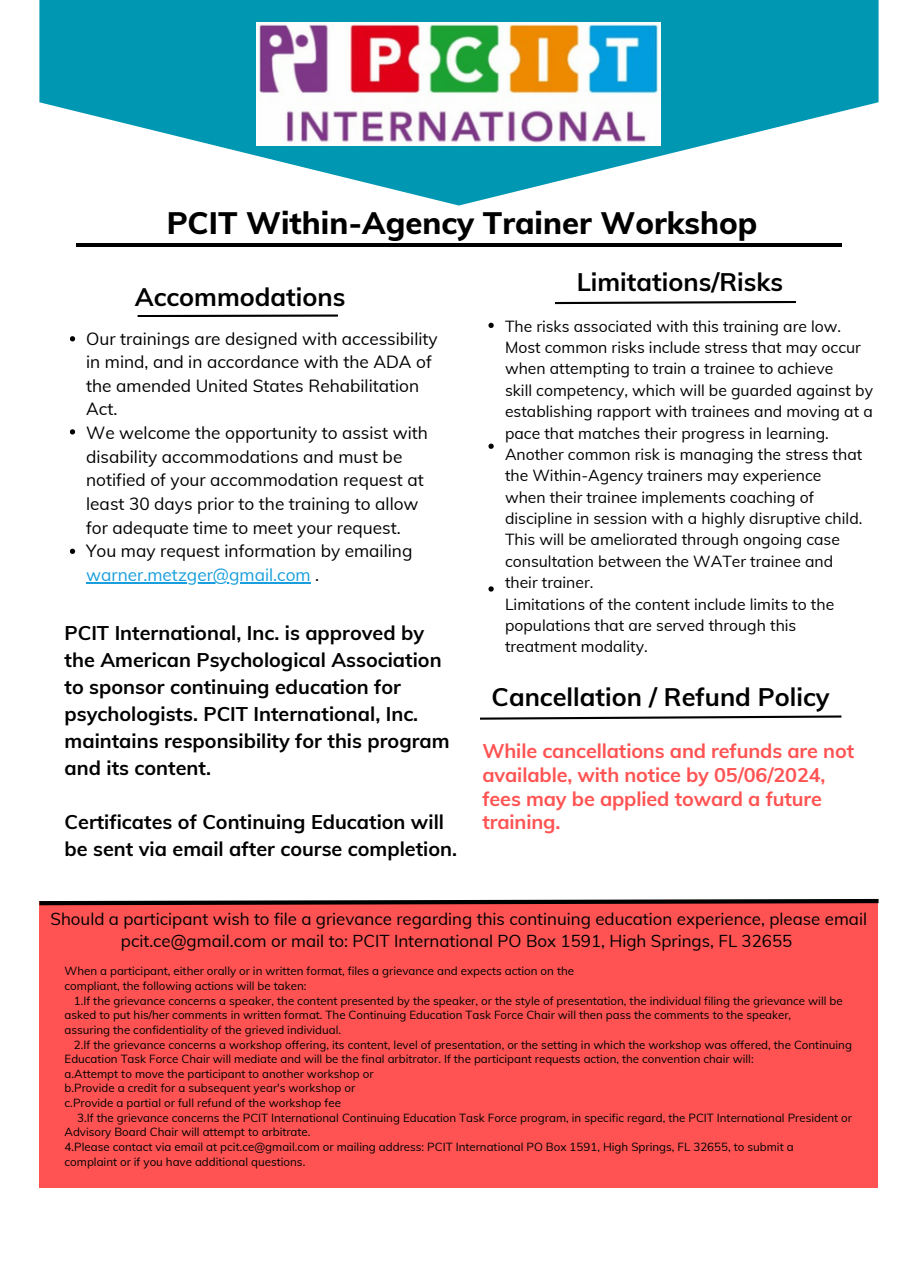
<style>
.page{position:relative;width:918px;height:1263px;background:#fff}
.page>*{position:absolute;margin:0;border:0;box-sizing:border-box;transform-origin:0 0}
.t1{font:800 31.05px "Muli";color:#000}
.t2{font:700 25.35px "Muli";color:#000}
.t3{font:700 19.8px/27px "Muli";color:#000}
.t4{font:700 19.8px/23.7px "Muli";letter-spacing:-.005em;color:#ff5353}
.t5{font:17.25px/23.7px "Muli";color:#000}
.t6{font:16.95px/22.5px "Muli";color:#000;text-align:center}
.t7{font:15.75px/21.3px "Muli";color:#000}
.t8{font:11.55px/14.7px "Muli";color:#000}
.s1{color:#189edc}
</style>
<div class="page">
<svg style="left:39px;top:0;width:840px;height:205px;fill:#0097b2"></svg>
<img style="left:257px;top:23px;width:404px;height:122px">
<svg style="left:70px;top:336px;width:5px;height:5px"></svg>
<svg style="left:70px;top:429px;width:5px;height:5px"></svg>
<svg style="left:70px;top:548px;width:5px;height:6px"></svg>
<svg style="left:138px;top:314px;width:200px;height:3px"></svg>
<svg style="left:488px;top:323px;width:6px;height:5px"></svg>
<svg style="left:488px;top:443px;width:6px;height:6px"></svg>
<svg style="left:488px;top:586px;width:6px;height:5px"></svg>
<div style="left:39px;top:901px;width:838px;height:286px;background:#ff5353"></div>
<svg style="left:39px;top:898px;width:840px;height:7px"></svg>
<hr style="left:76px;top:243px;width:766px;height:3px;background:#000">
<svg style="left:480px;top:715px;width:361px;height:4px"></svg>
<svg style="left:555px;top:301px;width:241px;height:3px"></svg>
<hr style="left:86px;top:582px;width:225px;height:1px;background:#189edc">
<h1 class="t1" style="left:167px;top:203px;width:592px">PCIT Within-Agency Trainer Workshop</h1>
<h2 class="t2" style="left:135px;top:281px;width:212px">Accommodations</h2>
<p class="t5" style="left:86px;top:326px;width:353px">Our trainings are designed with accessibility in mind, and in accordance with the ADA of the amended United States Rehabilitation Act.<br>We welcome the opportunity to assist with disability accommodations and must be notified of your accommodation request at least 30 days prior to the training to allow for adequate time to meet your request.<br>You may request information by emailing <span class="s1">warner.metzger@gmail.com</span> .</p>
<h3 class="t3" style="left:65px;top:619px;width:386px">PCIT International, Inc. is approved by the American Psychological Association to sponsor continuing education for psychologists. PCIT International, Inc. maintains responsibility for this program and its content.</h3>
<h3 class="t3" style="left:65px;top:808px;width:394px">Certificates of Continuing Education will be sent via email after course completion.</h3>
<h2 class="t2" style="left:577px;top:265px;width:208px">Limitations/Risks</h2>
<p class="t7" style="left:505px;top:315px;width:370px">The risks associated with this training are low.<br>Most common risks include stress that may occur when attempting to train a trainee to achieve<br>skill competency, which will be guarded against by establishing rapport with trainees and moving at a pace that matches their progress in learning.<br>Another common risk is managing the stress that the Within-Agency trainers may experience<br>when their trainee implements coaching of discipline in session with a highly disruptive child.<br>This will be ameliorated through ongoing case consultation between the WATer trainee and<br>their trainer.<br>Limitations of the content include limits to the populations that are served through this<br>treatment modality.</p>
<h2 class="t2" style="left:492px;top:681px;width:339px">Cancellation / Refund Policy</h2>
<h3 class="t4" style="left:482px;top:739px;width:373px">While cancellations and refunds are not available, with notice by 05/06/2024, fees may be applied toward a future training.</h3>
<h3 class="t6" style="left:51px;top:907px;width:818px">Should a participant wish to file a grievance regarding this continuing education experience, please email pcit.ce@gmail.com or mail to: PCIT International PO Box 1591, High Springs, FL 32655</h3>
<p class="t8" style="left:65px;top:963px;width:511px">When a participant, either orally or in written format, files a grievance and expects action on the compliant, the following actions will be taken:</p>
<p class="t8" style="left:65px;top:992px;width:780px;text-indent:9px">1.If the grievance concerns a speaker, the content presented by the speaker, or the style of presentation, the individual filing the grievance will be asked to put his/her comments in written format. The Continuing Education Task Force Chair will then pass the comments to the speaker,<br>assuring the confidentiality of the grieved individual.</p>
<p class="t8" style="left:65px;top:1036px;width:789px;text-indent:9px">2.If the grievance concerns a workshop offering, its content, level of presentation, or the setting in which the workshop was offered, the Continuing Education Task Force Chair will mediate and will be the final arbitrator. If the participant requests action, the convention chair will:<br>a.Attempt to move the participant to another workshop or<br>b.Provide a credit for a subsequent year's workshop or<br>c.Provide a partial or full refund of the workshop fee</p>
<p class="t8" style="left:65px;top:1109px;width:789px;text-indent:13px">3.If the grievance concerns the PCIT International Continuing Education Task Force program, in specific regard, the PCIT International President or Advisory Board Chair will attempt to arbitrate.<br>4.Please contact via email at pcit.ce@gmail.com or mailing address: PCIT International PO Box 1591, High Springs, FL 32655, to submit a<br>complaint or if you have additional questions.</p>
</div>
